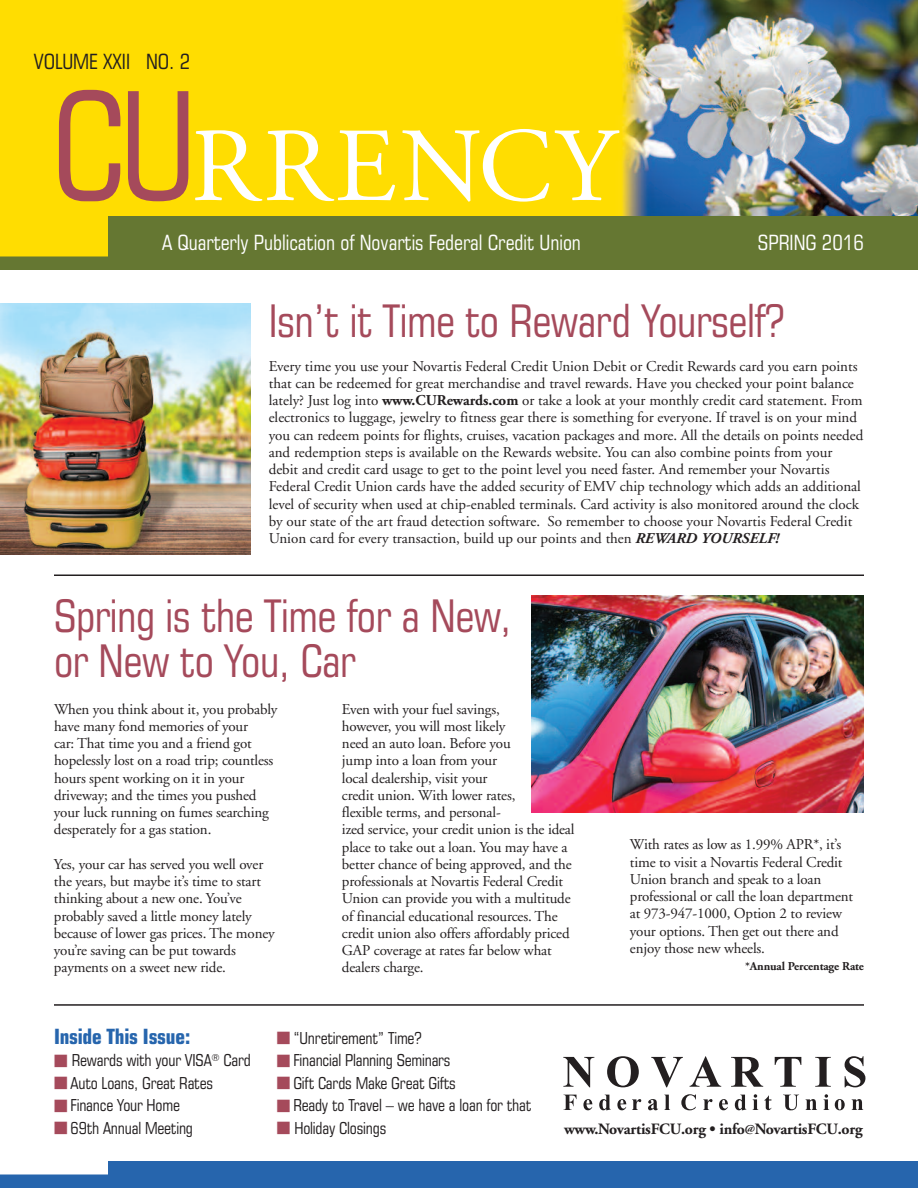
<style>
.page{position:relative;width:918px;height:1188px;background:#fff}
.page>*{position:absolute;margin:0;border:0;box-sizing:border-box;transform-origin:0 0}
.t1{font:105px "Adobe Garamond";letter-spacing:.04em;color:#fff}
.t2{font:condensed 45px/45px "Square 721 BT";letter-spacing:-.01em;color:#a54a5b}
.t3{font:condensed 21px "Square 721 BT";color:#fff}
.t4{font:700 condensed 21px "Square 721 BT";letter-spacing:-.01em;color:#2665ad}
.t5{font:condensed 21px "Square 721 BT";color:#231f20}
.t6{font:condensed 16.5px "Square 721 BT";letter-spacing:-.01em;color:#231f20}
.t7{font:700 15.75px "Adobe Garamond";letter-spacing:-.015em;color:#231f20}
.t8{font:15px/17.2px "Adobe Garamond";letter-spacing:-.01em;color:#231f20}
.t9{font:700 12px "Adobe Garamond";letter-spacing:-.01em;color:#231f20}
.s1{font-family:"Square 721 BT";font-stretch:condensed;font-size:150px;color:#a54a5b}
.s2{font-weight:700}
.s3{font-weight:700;font-style:italic}
.s4{color:#a54a5b}
.s5{font-size:13.5px}
</style>
<div class="page">
<img style="left:0;top:0;width:918px;height:216px">
<svg style="left:0;top:216px;width:108px;height:54px;background:#d8c30d"></svg>
<div style="left:0;top:1161px;width:918px;height:27px;background:#2665ad"></div>
<div style="left:108px;top:216px;width:810px;height:54px;background:#657732"></div>
<svg style="left:563px;top:1057px;width:31px;height:30px"></svg>
<svg style="left:607px;top:1056px;width:32px;height:31px"></svg>
<svg style="left:651px;top:1057px;width:32px;height:30px"></svg>
<svg style="left:690px;top:1056px;width:31px;height:31px"></svg>
<svg style="left:731px;top:1057px;width:32px;height:30px"></svg>
<svg style="left:775px;top:1057px;width:26px;height:30px"></svg>
<svg style="left:815px;top:1057px;width:16px;height:30px"></svg>
<svg style="left:845px;top:1056px;width:20px;height:31px"></svg>
<svg style="left:564px;top:1095px;width:13px;height:15px"></svg>
<svg style="left:583px;top:1099px;width:9px;height:11px"></svg>
<svg style="left:599px;top:1095px;width:12px;height:15px"></svg>
<svg style="left:617px;top:1099px;width:9px;height:11px"></svg>
<svg style="left:632px;top:1099px;width:9px;height:11px"></svg>
<svg style="left:648px;top:1099px;width:10px;height:11px"></svg>
<svg style="left:664px;top:1095px;width:6px;height:15px"></svg>
<svg style="left:681px;top:1094px;width:15px;height:16px"></svg>
<svg style="left:703px;top:1099px;width:10px;height:11px"></svg>
<svg style="left:719px;top:1099px;width:9px;height:11px"></svg>
<svg style="left:735px;top:1095px;width:11px;height:15px"></svg>
<svg style="left:753px;top:1094px;width:5px;height:16px"></svg>
<svg style="left:764px;top:1096px;width:7px;height:14px"></svg>
<svg style="left:783px;top:1095px;width:16px;height:15px"></svg>
<svg style="left:805px;top:1099px;width:12px;height:11px"></svg>
<svg style="left:823px;top:1094px;width:6px;height:16px"></svg>
<svg style="left:835px;top:1099px;width:10px;height:11px"></svg>
<svg style="left:852px;top:1099px;width:11px;height:11px"></svg>
<hr style="left:54px;top:1004px;width:810px;height:2px;background:#231f20">
<img style="left:0;top:304px;width:251px;height:251px">
<img style="left:532px;top:596px;width:331px;height:216px">
<hr style="left:54px;top:574px;width:810px;height:2px;background:#231f20">
<h3 class="t5" style="left:34px;top:54px;width:158px">VOLUME XXII NO. 2</h3>
<h1 class="t1" style="left:51px;top:125px;width:566px"><span class="s1">CU</span>RRENCY</h1>
<h3 class="t3" style="left:162px;top:235px;width:421px">A Quarterly Publication of Novartis Federal Credit Union</h3>
<h3 class="t3" style="left:758px;top:235px;width:108px">SPRING 2016</h3>
<h2 class="t2" style="left:269px;top:302px;width:518px">Isn’t it Time to Reward Yourself?</h2>
<p class="t8" style="left:269px;top:359px;width:596px">Every time you use your Novartis Federal Credit Union Debit or Credit Rewards card you earn points that can be redeemed for great merchandise and travel rewards. Have you checked your point balance lately? Just log into <span class="s2">www.CURewards.com</span> or take a look at your monthly credit card statement. From electronics to luggage, jewelry to fitness gear there is something for everyone. If travel is on your mind you can redeem points for flights, cruises, vacation packages and more. All the details on points needed and redemption steps is available on the Rewards website. You can also combine points from your debit and credit card usage to get to the point level you need faster. And remember your Novartis Federal Credit Union cards have the added security of EMV chip technology which adds an additional level of security when used at chip-enabled terminals. Card activity is also monitored around the clock by our state of the art fraud detection software. So remember to choose your Novartis Federal Credit Union card for every transaction, build up our points and then <span class="s3">REWARD YOURSELF!</span></p>
<h2 class="t2" style="left:54px;top:598px;width:459px">Spring is the Time for a New, or New to You, Car</h2>
<p class="t8" style="left:54px;top:701px;width:225px">When you think about it, you probably have many fond memories of your<br>car: That time you and a friend got hopelessly lost on a road trip; countless hours spent working on it in your driveway; and the times you pushed your luck running on fumes searching desperately for a gas station.</p>
<p class="t8" style="left:54px;top:857px;width:222px">Yes, your car has served you well over the years, but maybe it’s time to start thinking about a new one. You’ve probably saved a little money lately because of lower gas prices. The money you’re saving can be put towards payments on a sweet new ride.</p>
<p class="t8" style="left:342px;top:701px;width:234px">Even with your fuel savings,<br>however, you will most likely<br>need an auto loan. Before you<br>jump into a loan from your<br>local dealership, visit your<br>credit union. With lower rates,<br>flexible terms, and personal-<br>ized service, your credit union is the ideal place to take out a loan. You may have a better chance of being approved, and the professionals at Novartis Federal Credit Union can provide you with a multitude of financial educational resources. The credit union also offers affordably priced GAP coverage at rates far below what dealers charge.</p>
<p class="t8" style="left:630px;top:837px;width:225px">With rates as low as 1.99% APR*, it’s time to visit a Novartis Federal Credit Union branch and speak to a loan professional or call the loan department at 973-947-1000, Option 2 to review your options. Then get out there and enjoy those new wheels.</p>
<p class="t9" style="left:745px;top:961px;width:120px">*Annual Percentage Rate</p>
<h3 class="t4" style="left:54px;top:1028px;width:138px">Inside This Issue:</h3>
<p class="t6" style="left:54px;top:1054px;width:199px"><span class="s4">■</span> Rewards with your VISA<sup>®</sup> Card</p>
<p class="t6" style="left:54px;top:1076px;width:161px"><span class="s4">■</span> Auto Loans, Great Rates</p>
<p class="t6" style="left:54px;top:1099px;width:127px"><span class="s4">■</span> Finance Your Home</p>
<p class="t6" style="left:54px;top:1121px;width:141px"><span class="s4">■</span> 69th Annual Meeting</p>
<p class="t6" style="left:277px;top:1031px;width:147px"><span class="s4">■</span> “Unretirement” Time?</p>
<p class="t6" style="left:277px;top:1054px;width:175px"><span class="s4">■</span> Financial Planning Seminars</p>
<p class="t6" style="left:277px;top:1076px;width:181px"><span class="s4">■</span> Gift Cards Make Great Gifts</p>
<p class="t6" style="left:277px;top:1099px;width:256px"><span class="s4">■</span> Ready to Travel – we have a loan for that</p>
<p class="t6" style="left:277px;top:1121px;width:111px"><span class="s4">■</span> Holiday Closings</p>
<p class="t7" style="left:564px;top:1122px;width:300px">www.NovartisFCU.org • info<span class="s5">@</span>NovartisFCU.org</p>
</div>
